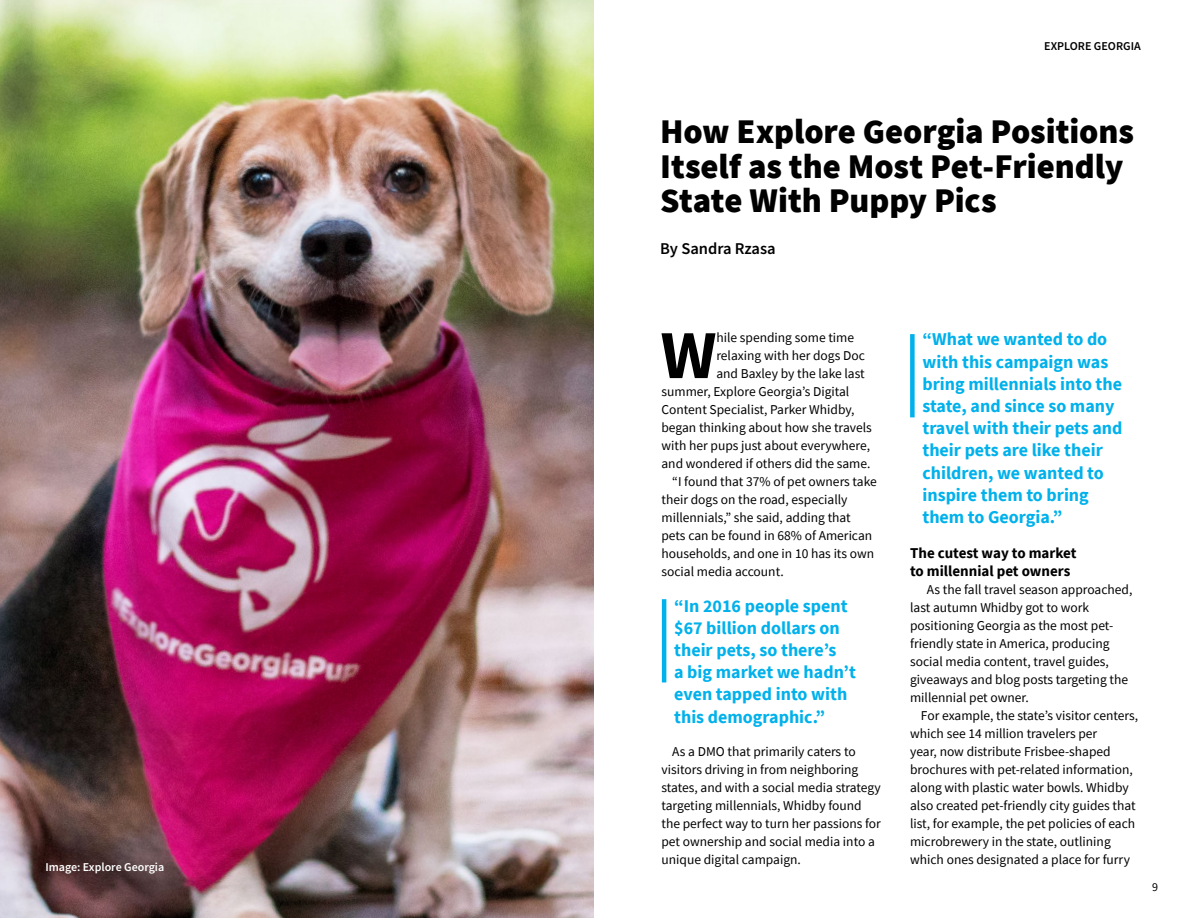
<style>
.page{position:relative;width:1188px;height:918px;background:#fff}
.page>*{position:absolute;margin:0;border:0;box-sizing:border-box;transform-origin:0 0}
.t1{font:700 68.7px "Source Sans Pro";color:#000}
.t2{font:900 34.5px/34.5px "Source Sans Pro";color:#000}
.t3{font:700 18px/22.2px "Source Sans Pro";color:#00b1eb}
.t4{font:600 16.5px "Source Sans Pro";color:#000}
.t5{font:700 15px/18px "Source Sans Pro";color:#000}
.t6{font:13.5px/18px "Source Sans Pro";color:#000}
.t7{font:600 12px "Source Sans Pro";color:#fff}
.t8{font:600 12px "Source Sans Pro";color:#000}
.t9{font:12px "Source Sans Pro";color:#000}
</style>
<div class="page">
<hr style="left:662px;top:599px;width:4px;height:83px;background:#00b1eb">
<img style="left:0;top:0;width:594px;height:918px">
<div style="left:910px;top:334px;width:5px;height:83px;background:#00b1eb"></div>
<p class="t7" style="left:45px;top:859px;width:120px">Image: Explore Georgia</p>
<p class="t8" style="left:1044px;top:38px;width:98px">EXPLORE GEORGIA</p>
<h2 class="t2" style="left:660px;top:114px;width:476px">How Explore Georgia Positions<br>Itself as the Most Pet-Friendly<br>State With Puppy Pics</h2>
<p class="t4" style="left:660px;top:237px;width:117px">By Sandra Rzasa</p>
<h1 class="t1" style="left:661px;top:309px;width:57px">W</h1>
<p class="t6" style="left:716px;top:329px;width:139px">hile spending some time</p>
<p class="t6" style="left:716px;top:347px;width:150px">relaxing with her dogs Doc</p>
<p class="t6" style="left:716px;top:365px;width:150px">and Baxley by the lake last</p>
<p class="t6" style="left:661px;top:383px;width:189px">summer, Explore Georgia’s Digital</p>
<p class="t6" style="left:661px;top:401px;width:195px">Content Specialist, Parker Whidby,</p>
<p class="t6" style="left:661px;top:419px;width:212px">began thinking about how she travels</p>
<p class="t6" style="left:661px;top:437px;width:210px">with her pups just about everywhere,</p>
<p class="t6" style="left:661px;top:454px;width:211px">and wondered if others did the same.</p>
<p class="t6" style="left:672px;top:472px;width:206px">“I found that 37% of pet owners take</p>
<p class="t6" style="left:661px;top:490px;width:188px">their dogs on the road, especially</p>
<p class="t6" style="left:661px;top:508px;width:191px">millennials,” she said, adding that</p>
<p class="t6" style="left:661px;top:526px;width:212px">pets can be found in 68% of American</p>
<p class="t6" style="left:661px;top:544px;width:214px">households, and one in 10 has its own</p>
<p class="t6" style="left:661px;top:562px;width:124px">social media account.</p>
<h3 class="t3" style="left:674px;top:594px;width:183px">“In 2016 people spent $67 billion dollars on their pets, so there’s<br>a big market we hadn’t even tapped into with this demographic.”</h3>
<p class="t6" style="left:662px;top:743px;width:221px;text-indent:11px">As a DMO that primarily caters to visitors driving in from neighboring states, and with a social media strategy targeting millennials, Whidby found the perfect way to turn her passions for pet ownership and social media into a unique digital campaign.</p>
<h3 class="t3" style="left:922px;top:328px;width:202px">“What we wanted to do with this campaign was bring millennials into the state, and since so many travel with their pets and their pets are like their children, we wanted to inspire them to bring them to Georgia.”</h3>
<p class="t5" style="left:910px;top:544px;width:168px">The cutest way to market to millennial pet owners</p>
<p class="t6" style="left:910px;top:581px;width:224px;text-indent:17px">As the fall travel season approached, last autumn Whidby got to work positioning Georgia as the most pet&shy;friendly state in America, producing social media content, travel guides, giveaways and blog posts targeting the millennial pet owner.</p>
<p class="t6" style="left:910px;top:707px;width:230px;text-indent:11px">For example, the state’s visitor centers, which see 14 million travelers per<br>year, now distribute Frisbee-shaped brochures with pet-related information, along with plastic water bowls. Whidby also created pet-friendly city guides that list, for example, the pet policies of each microbrewery in the state, outlining which ones designated a place for furry</p>
<p class="t9" style="left:1152px;top:879px;width:7px">9</p>
</div>
